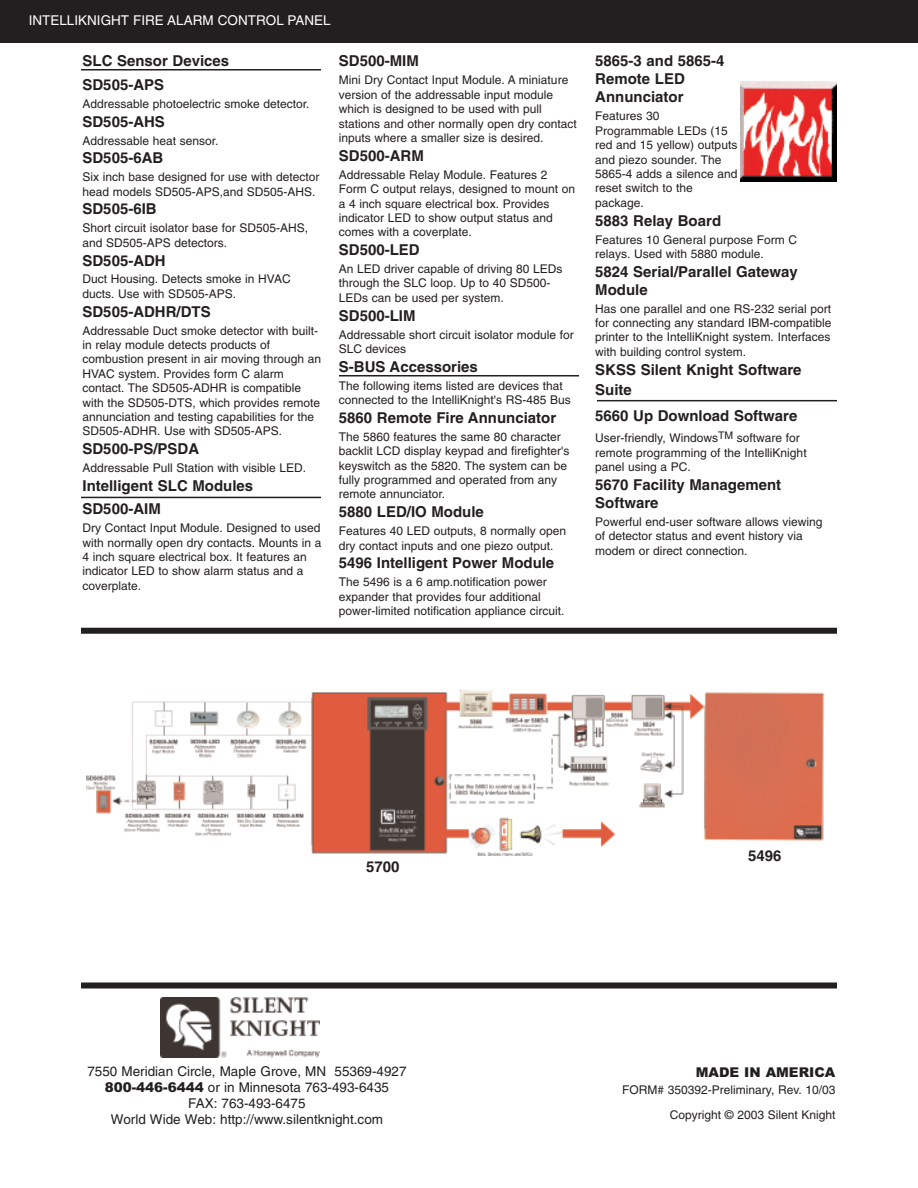
<style>
.page{position:relative;width:918px;height:1188px;background:#fff}
.page>*{position:absolute;margin:0;border:0;box-sizing:border-box;transform-origin:0 0}
.t1{font:700 15px/18px "Helvetica";color:#231f20}
.t2{font:13.5px/16.2px "Helvetica";color:#231f20;text-align:center}
.t3{font:13.5px "Helvetica";color:#fff}
.t4{font:900 13.5px "Arial";color:#231f20}
.t5{font:12px/14.4px "Helvetica";color:#231f20}
.s1{font-family:"Arial";font-weight:900}
</style>
<div class="page">
<div style="left:0;top:0;width:918px;height:43px;background:#231f20"></div>
<div style="left:81px;top:628px;width:756px;height:6px;background:#231f20"></div>
<svg style="left:740px;top:81px;width:97px;height:101px"></svg>
<img style="left:740px;top:82px;width:96px;height:100px">
<div style="left:81px;top:982px;width:756px;height:6px;background:#231f20"></div>
<img style="left:160px;top:998px;width:160px;height:59px">
<img style="left:87px;top:689px;width:738px;height:167px">
<hr style="left:81px;top:69px;width:240px;height:1px;background:#231f20">
<hr style="left:339px;top:375px;width:240px;height:1px;background:#231f20">
<hr style="left:597px;top:400px;width:240px;height:1px;background:#231f20">
<hr style="left:81px;top:497px;width:240px;height:1px;background:#231f20">
<div style="left:736px;top:849px;width:58px;height:19px;background:#fff"></div>
<p class="t3" style="left:29px;top:15px;width:304px">INTELLIKNIGHT FIRE ALARM CONTROL PANEL</p>
<p class="t1" style="left:82px;top:51px;width:148px;line-height:23.4px">SLC Sensor Devices<br>SD505-APS</p>
<p class="t5" style="left:82px;top:97px;width:229px">Addressable photoelectric smoke detector.</p>
<p class="t1" style="left:82px;top:113px;width:84px">SD505-AHS</p>
<p class="t5" style="left:82px;top:134px;width:138px">Addressable heat sensor.</p>
<p class="t1" style="left:82px;top:150px;width:82px">SD505-6AB</p>
<p class="t5" style="left:82px;top:171px;width:239px">Six inch base designed for use with detector head models SD505-APS,and SD505-AHS.</p>
<p class="t1" style="left:82px;top:201px;width:76px">SD505-6IB</p>
<p class="t5" style="left:82px;top:222px;width:227px">Short circuit isolator base for SD505-AHS, and SD505-APS detectors.</p>
<p class="t1" style="left:82px;top:252px;width:85px">SD505-ADH</p>
<p class="t5" style="left:82px;top:273px;width:210px">Duct Housing. Detects smoke in HVAC ducts. Use with SD505-APS.</p>
<p class="t1" style="left:82px;top:304px;width:130px">SD505-ADHR/DTS</p>
<p class="t5" style="left:82px;top:324px;width:240px">Addressable Duct smoke detector with built&shy;in relay module detects products of combustion present in air moving through an HVAC system. Provides form C alarm contact. The SD505-ADHR is compatible with the SD505-DTS, which provides remote annunciation and testing capabilities for the SD505-ADHR. Use with SD505-APS.</p>
<p class="t1" style="left:82px;top:441px;width:118px">SD500-PS/PSDA</p>
<p class="t5" style="left:82px;top:462px;width:225px">Addressable Pull Station with visible LED.</p>
<p class="t1" style="left:82px;top:475px;width:172px;line-height:23.4px">Intelligent SLC Modules<br>SD500-AIM</p>
<p class="t5" style="left:82px;top:522px;width:241px">Dry Contact Input Module. Designed to used with normally open dry contacts. Mounts in a 4 inch square electrical box. It features an indicator LED to show alarm status and a coverplate.</p>
<p class="t1" style="left:339px;top:53px;width:81px">SD500-MIM</p>
<p class="t5" style="left:339px;top:74px;width:240px">Mini Dry Contact Input Module. A miniature version of the addressable input module which is designed to be used with pull stations and other normally open dry contact inputs where a smaller size is desired.</p>
<p class="t1" style="left:339px;top:148px;width:86px">SD500-ARM</p>
<p class="t5" style="left:339px;top:168px;width:238px">Addressable Relay Module. Features 2<br>Form C output relays, designed to mount on a 4 inch square electrical box. Provides indicator LED to show output status and comes with a coverplate.</p>
<p class="t1" style="left:339px;top:242px;width:82px">SD500-LED</p>
<p class="t5" style="left:339px;top:263px;width:225px">An LED driver capable of driving 80 LEDs through the SLC loop. Up to 40 SD500-<br>LEDs can be used per system.</p>
<p class="t1" style="left:339px;top:308px;width:78px">SD500-LIM</p>
<p class="t5" style="left:339px;top:328px;width:237px">Addressable short circuit isolator module for<br>SLC devices</p>
<p class="t1" style="left:339px;top:359px;width:141px">S-BUS Accessories</p>
<p class="t5" style="left:339px;top:379px;width:234px">The following items listed are devices that connected to the IntelliKnight's RS-485 Bus</p>
<p class="t1" style="left:339px;top:410px;width:219px">5860 Remote Fire Annunciator</p>
<p class="t5" style="left:339px;top:430px;width:232px">The 5860 features the same 80 character backlit LCD display keypad and firefighter's keyswitch as the 5820. The system can be fully programmed and operated from any remote annunciator.</p>
<p class="t1" style="left:339px;top:504px;width:147px">5880 LED/IO Module</p>
<p class="t5" style="left:339px;top:525px;width:229px">Features 40 LED outputs, 8 normally open dry contact inputs and one piezo output.</p>
<p class="t1" style="left:339px;top:555px;width:217px">5496 Intelligent Power Module</p>
<p class="t5" style="left:339px;top:576px;width:227px">The 5496 is a 6 amp.notification power expander that provides four additional power-limited notification appliance circuit.</p>
<p class="t1" style="left:595px;top:53px;width:131px">5865-3 and 5865-4<br>Remote LED<br>Annunciator</p>
<p class="t5" style="left:595px;top:110px;width:144px">Features 30<br>Programmable LEDs (15 red and 15 yellow) outputs and piezo sounder. The<br>5865-4 adds a silence and reset switch to the package.</p>
<p class="t1" style="left:595px;top:212px;width:127px">5883 Relay Board</p>
<p class="t5" style="left:595px;top:233px;width:203px">Features 10 General purpose Form C relays. Used with 5880 module.</p>
<p class="t1" style="left:595px;top:264px;width:204px">5824 Serial/Parallel Gateway<br>Module</p>
<p class="t5" style="left:595px;top:302px;width:238px;text-align:justify">Has one parallel and one RS-232 serial port for connecting any standard IBM-compatible printer to the IntelliKnight system. Interfaces with building control system.</p>
<p class="t1" style="left:595px;top:360px;width:208px;line-height:20.2px">SKSS Silent Knight Software<br>Suite</p>
<p class="t1" style="left:595px;top:408px;width:204px">5660 Up Download Software</p>
<p class="t5" style="left:595px;top:432px;width:213px">User-friendly, Windows<sup>TM</sup> software for remote programming of the IntelliKnight panel using a PC.</p>
<p class="t1" style="left:595px;top:477px;width:187px">5670 Facility Management<br>Software</p>
<p class="t5" style="left:595px;top:516px;width:229px">Powerful end-user software allows viewing of detector status and event history via modem or direct connection.</p>
<p class="t1" style="left:366px;top:859px;width:35px">5700</p>
<p class="t1" style="left:748px;top:848px;width:35px">5496</p>
<p class="t2" style="left:87px;top:1064px;width:321px">7550 Meridian Circle, Maple Grove, MN 55369-4927<br><span class="s1">800-446-6444</span> or in Minnesota 763-493-6435<br>FAX: 763-493-6475<br>World Wide Web: http://www.silentknight.com</p>
<p class="t4" style="left:696px;top:1064px;width:141px">MADE IN AMERICA</p>
<p class="t5" style="left:622px;top:1078px;width:215px;line-height:24.8px;text-align:right">FORM# 350392-Preliminary, Rev. 10/03<br>Copyright © 2003 Silent Knight</p>
</div>
